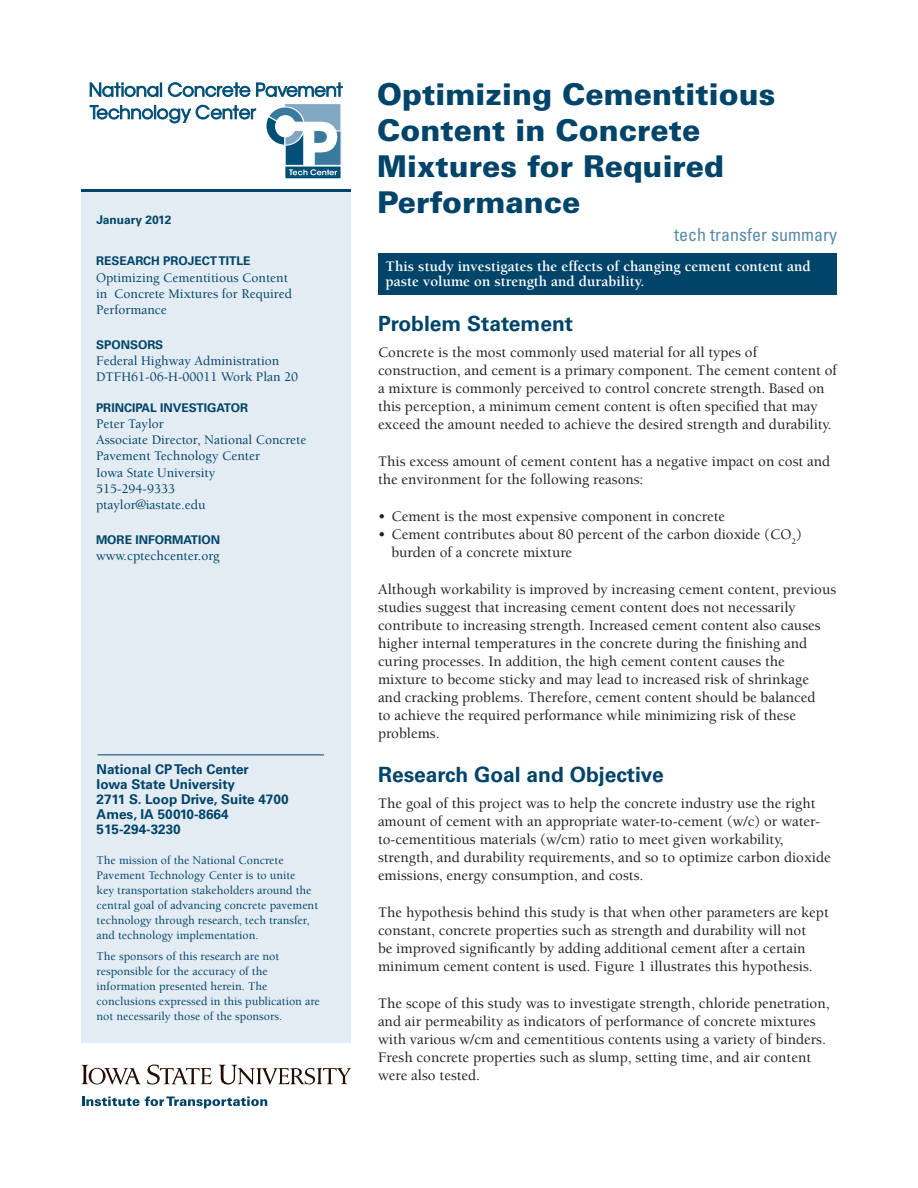
<style>
.page{position:relative;width:918px;height:1188px;background:#fff}
.page>*{position:absolute;margin:0;border:0;box-sizing:border-box;transform-origin:0 0}
.Headline{font:900 30px/36px "Univers";color:#00446a}
.head_1{font:700 21px "Univers";color:#00446a}
.Headline2{font:condensed 18px "Univers";color:#568aab}
.Body_text{font:500 15px/18px "Berkeley";color:#231f20}
.first_bullets{font:500 15px/18px "Berkeley";color:#231f20}
.pullout_sentence{font:700 15px/15px "Berkeley";color:#fff}
.info{font:500 13.5px/16.2px "Berkeley";color:#00446a}
.address{font:700 13.5px "Univers";color:#00446a}
.address-2{font:500 12px/15px "Berkeley";color:#00446a}
.tech_trans__summary{font:500 12px/15px "Berkeley";color:#00446a}
.label{font:700 12px "Univers";color:#00446a}
.date{font:700 12px "Univers";color:#00446a}
</style>
<div class="page">
<div style="left:81px;top:189px;width:270px;height:853px;background:#e4ecf3"></div>
<div style="left:378px;top:253px;width:459px;height:42px;background:#00446a"></div>
<hr style="left:81px;top:189px;width:270px;height:3px;background:#00446a">
<hr style="left:98px;top:755px;width:226px;height:1px;background:#00446a">
<svg style="left:286px;top:175px;width:53px;height:2px"></svg>
<svg style="left:90px;top:82px;width:253px;height:93px"></svg>
<svg style="left:82px;top:1065px;width:59px;height:19px"></svg>
<svg style="left:147px;top:1064px;width:65px;height:21px"></svg>
<svg style="left:219px;top:1065px;width:132px;height:20px"></svg>
<svg style="left:82px;top:1096px;width:185px;height:12px"></svg>
<p class="date" style="left:96px;top:213px;width:77px">January 2012</p>
<p class="label" style="left:96px;top:254px;width:156px">RESEARCH PROJECT TITLE</p>
<p class="info" style="left:96px;top:269px;width:197px">Optimizing Cementitious Content in Concrete Mixtures for Required<br>Performance</p>
<p class="label" style="left:96px;top:337px;width:69px">SPONSORS</p>
<p class="info" style="left:96px;top:353px;width:204px">Federal Highway Administration<br>DTFH61-06-H-00011 Work Plan 20</p>
<p class="label" style="left:96px;top:400px;width:154px">PRINCIPAL INVESTIGATOR</p>
<p class="info" style="left:96px;top:416px;width:69px">Peter Taylor</p>
<p class="info" style="left:96px;top:432px;width:212px">Associate Director, National Concrete<br>Pavement Technology Center</p>
<p class="info" style="left:96px;top:464px;width:121px">Iowa State University</p>
<p class="info" style="left:96px;top:481px;width:81px">515-294-9333</p>
<p class="info" style="left:96px;top:497px;width:111px">ptaylor@iastate.edu</p>
<p class="label" style="left:96px;top:532px;width:126px">MORE INFORMATION</p>
<p class="info" style="left:96px;top:548px;width:125px">www.cptechcenter.org</p>
<p class="address" style="left:97px;top:761px;width:154px">National CP Tech Center</p>
<p class="address" style="left:97px;top:776px;width:140px">Iowa State University</p>
<p class="address" style="left:97px;top:791px;width:194px">2711 S. Loop Drive, Suite 4700</p>
<p class="address" style="left:97px;top:806px;width:133px">Ames, IA 50010-8664</p>
<p class="address" style="left:97px;top:821px;width:86px">515-294-3230</p>
<p class="address-2" style="left:97px;top:853px;width:223px">The mission of the National Concrete Pavement Technology Center is to unite<br>key transportation stakeholders around the central goal of advancing concrete pavement technology through research, tech transfer, and technology implementation.</p>
<p class="tech_trans__summary" style="left:97px;top:949px;width:225px">The sponsors of this research are not responsible for the accuracy of the information presented herein. The conclusions expressed in this publication are not necessarily those of the sponsors.</p>
<p class="Headline" style="left:377px;top:76px;width:400px">Optimizing Cementitious<br>Content in Concrete<br>Mixtures for Required<br>Performance</p>
<p class="Headline2" style="left:674px;top:223px;width:164px">tech transfer summary</p>
<p class="pullout_sentence" style="left:386px;top:259px;width:427px">This study investigates the effects of changing cement content and paste volume on strength and durability.</p>
<p class="head_1" style="left:378px;top:311px;width:197px">Problem Statement</p>
<p class="Body_text" style="left:378px;top:344px;width:461px">Concrete is the most commonly used material for all types of construction, and cement is a primary component. The cement content of a mixture is commonly perceived to control concrete strength. Based on this perception, a minimum cement content is often specified that may exceed the amount needed to achieve the desired strength and durability.</p>
<p class="Body_text" style="left:378px;top:452px;width:454px">This excess amount of cement content has a negative impact on cost and the environment for the following reasons:</p>
<p class="first_bullets" style="left:378px;top:507px;width:349px">• Cement is the most expensive component in concrete</p>
<p class="first_bullets" style="left:392px;top:526px;width:412px;text-indent:-14px">• Cement contributes about 80 percent of the carbon dioxide (CO<sub>2</sub>) burden of a concrete mixture</p>
<p class="Body_text" style="left:378px;top:581px;width:460px">Although workability is improved by increasing cement content, previous studies suggest that increasing cement content does not necessarily contribute to increasing strength. Increased cement content also causes higher internal temperatures in the concrete during the finishing and curing processes. In addition, the high cement content causes the mixture to become sticky and may lead to increased risk of shrinkage<br>and cracking problems. Therefore, cement content should be balanced<br>to achieve the required performance while minimizing risk of these problems.</p>
<p class="head_1" style="left:378px;top:763px;width:287px">Research Goal and Objective</p>
<p class="Body_text" style="left:378px;top:795px;width:454px">The goal of this project was to help the concrete industry use the right amount of cement with an appropriate water-to-cement (w/c) or water&shy;to-cementitious materials (w/cm) ratio to meet given workability, strength, and durability requirements, and so to optimize carbon dioxide emissions, energy consumption, and costs.</p>
<p class="Body_text" style="left:378px;top:904px;width:452px">The hypothesis behind this study is that when other parameters are kept constant, concrete properties such as strength and durability will not<br>be improved significantly by adding additional cement after a certain minimum cement content is used. Figure 1 illustrates this hypothesis.</p>
<p class="Body_text" style="left:378px;top:995px;width:453px">The scope of this study was to investigate strength, chloride penetration, and air permeability as indicators of performance of concrete mixtures with various w/cm and cementitious contents using a variety of binders.<br>Fresh concrete properties such as slump, setting time, and air content were also tested.</p>
</div>
